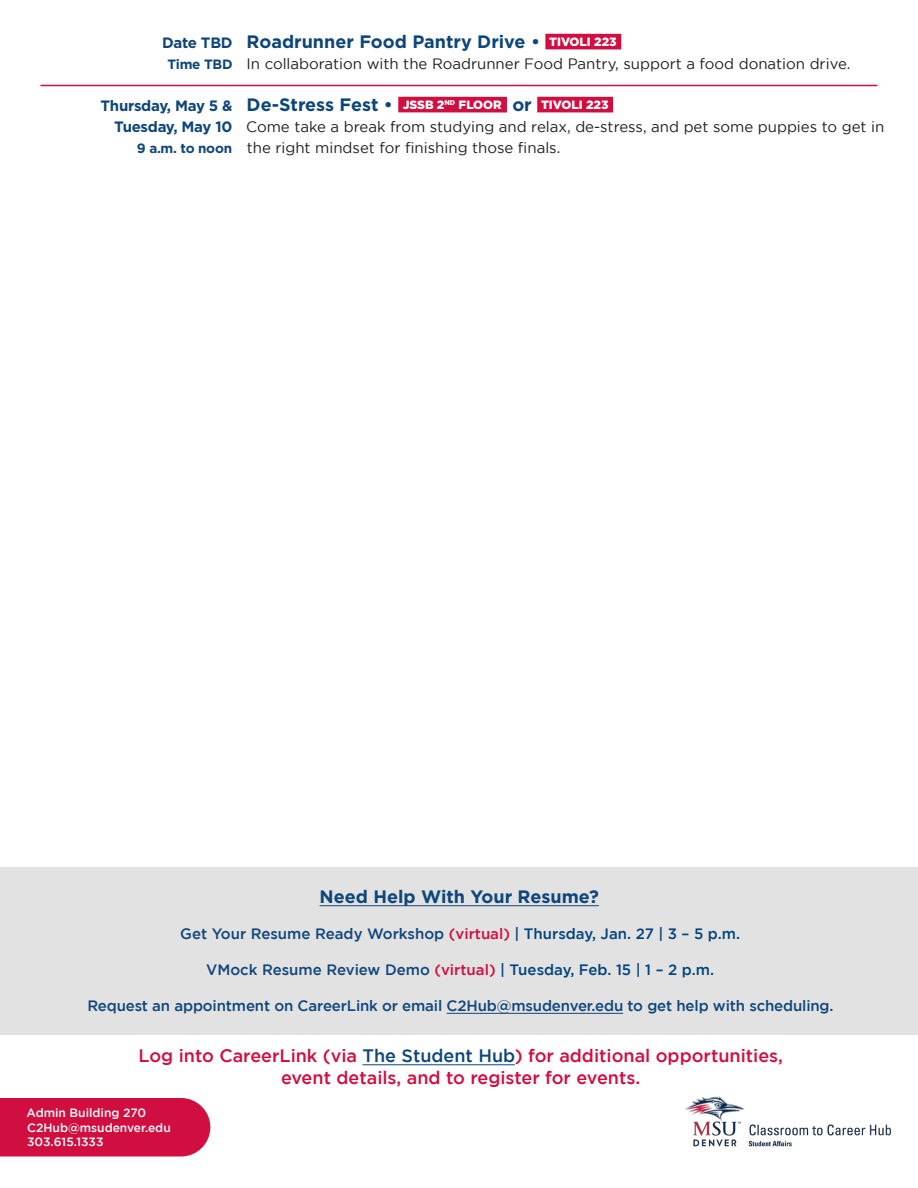
<style>
.page{position:relative;width:918px;height:1188px;background:#fff}
.page>*{position:absolute;margin:0;border:0;box-sizing:border-box;transform-origin:0 0}
.t1{font:500 18px/21.6px "Gotham";color:#d10e40;text-align:center}
.t2{font:700 18px "Gotham";color:#0e467a}
.t3{font:15px/21px "Gotham";color:#231f20}
.t4{font:500 15px "Gotham";letter-spacing:-.01em;color:#0f467a}
.t5{font:500 15px "Gotham";color:#00447b}
.t6{font:700 15px "Gotham";letter-spacing:-.02em;color:#0f467a}
.t7{font:700 13.5px "Gotham";letter-spacing:-.02em;color:#0f467a}
.t8{font:500 12px/14.4px "Gotham";color:#fff}
.t9{font:900 12px "Gotham";color:#fff}
.s1{color:#d10e40}
.s2{color:#00447b}
.s3{color:#0f467a}
.s4{color:#0e467a}
</style>
<div class="page">
<div style="left:0;top:1098px;width:210px;height:58px;background:#d10e40"></div>
<img style="left:685px;top:1096px;width:206px;height:51px">
<div style="left:545px;top:34px;width:76px;height:15px;background:#d10e40"></div>
<div style="left:398px;top:97px;width:109px;height:15px;background:#d10e40"></div>
<div style="left:537px;top:97px;width:76px;height:15px;background:#d10e40"></div>
<div style="left:0;top:867px;width:918px;height:168px;background:#e3e2e3"></div>
<hr style="left:320px;top:905px;width:279px;height:1px;background:#0e467a">
<hr style="left:447px;top:1013px;width:176px;height:1px;background:#0f467a">
<hr style="left:363px;top:1065px;width:152px;height:1px;background:#0e467a">
<hr style="left:40px;top:85px;width:838px;height:1px;background:#d10e40">
<p class="t6" style="left:162px;top:34px;width:72px">Date TBD</p>
<p class="t7" style="left:168px;top:56px;width:67px">Time TBD</p>
<p class="t6" style="left:101px;top:97px;width:134px">Thursday, May 5 &amp;</p>
<p class="t6" style="left:114px;top:118px;width:120px">Tuesday, May 10</p>
<p class="t7" style="left:137px;top:140px;width:97px">9 a.m. to noon</p>
<p class="t2" style="left:247px;top:31px;width:295px">Roadrunner Food Pantry Drive •</p>
<p class="t9" style="left:549px;top:35px;width:69px">TIVOLI 223</p>
<p class="t3" style="left:247px;top:53px;width:605px">In collaboration with the Roadrunner Food Pantry, support a food donation drive.</p>
<p class="t2" style="left:247px;top:94px;width:148px">De-Stress Fest •</p>
<p class="t9" style="left:403px;top:98px;width:101px">JSSB 2<sup>ND</sup> FLOOR</p>
<p class="t2" style="left:512px;top:94px;width:21px">or</p>
<p class="t9" style="left:541px;top:98px;width:69px">TIVOLI 223</p>
<p class="t3" style="left:246px;top:116px;width:640px">Come take a break from studying and relax, de-stress, and pet some puppies to get in the right mindset for finishing those finals.</p>
<p class="t2" style="left:320px;top:887px;width:281px">Need Help With Your Resume?</p>
<p class="t4" style="left:180px;top:925px;width:561px">Get Your Resume Ready Workshop <span class="s1">(virtual)</span> <span class="s2">| Thursday, Jan. 27 | 3 – 5 p.m.</span></p>
<p class="t5" style="left:206px;top:961px;width:509px"><span class="s3">VMock Resume Review Demo</span> <span class="s1">(virtual)</span> | Tuesday, Feb. 15 | 1 – 2 p.m.</p>
<p class="t4" style="left:87px;top:997px;width:748px">Request an appointment on CareerLink or email C2Hub@msudenver.edu to get help with scheduling.</p>
<p class="t1" style="left:139px;top:1045px;width:646px">Log into CareerLink (via <span class="s4">The Student Hub</span>) for additional opportunities, event details, and to register for events.</p>
<p class="t8" style="left:27px;top:1106px;width:146px">Admin Building 270<br>C2Hub@msudenver.edu<br>303.615.1333</p>
</div>
